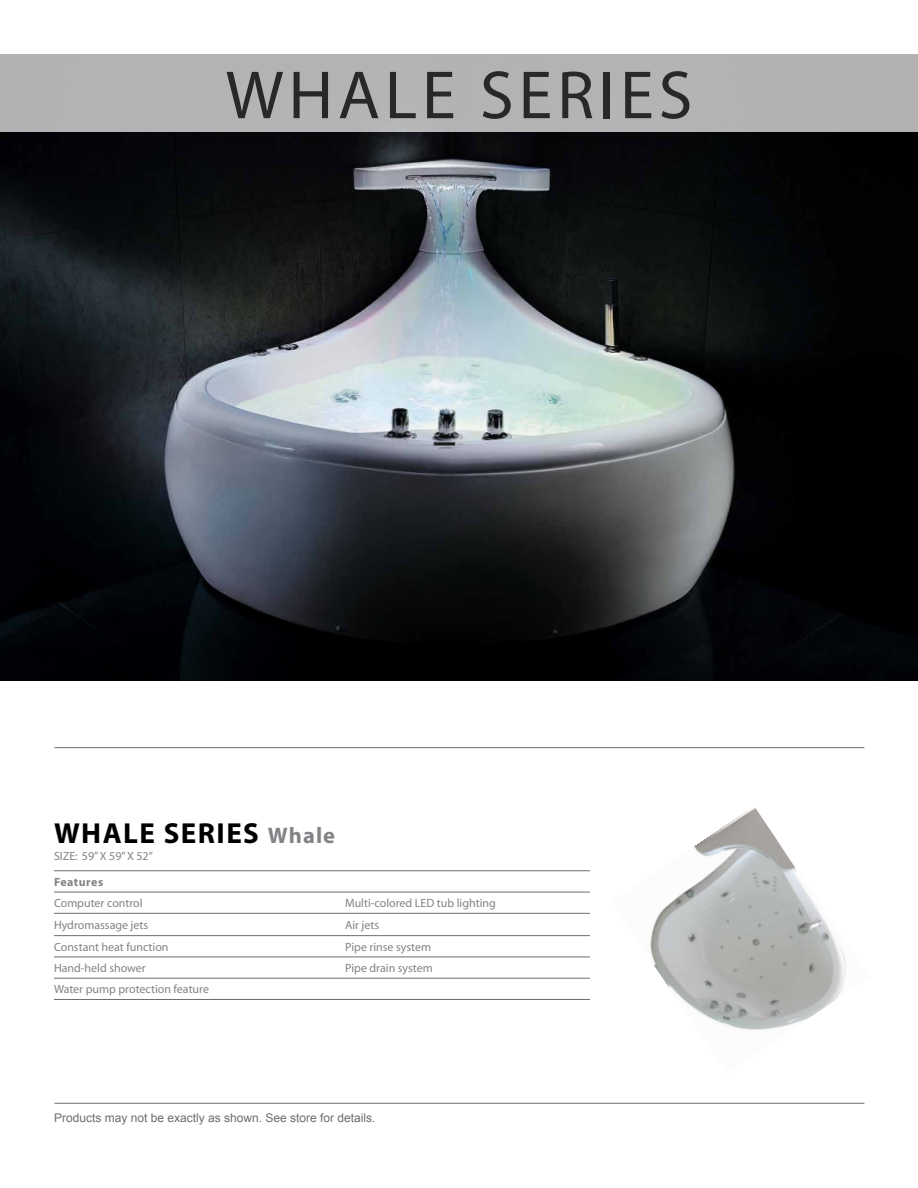
<style>
.page{position:relative;width:918px;height:1188px;background:#fff}
.page>*{position:absolute;margin:0;border:0;box-sizing:border-box;transform-origin:0 0}
.t1{font:68.7px "Myriad";letter-spacing:.07em;color:#292829}
.t2{font:700 29.1px "Myriad";letter-spacing:.05em;color:#000}
.t3{font:12px "Myriad";color:#818386}
.t4{font:12px "Arial";color:#6d6e71}
.t5{font:700 12px "Myriad";letter-spacing:.04em;color:#818386}
.s1{font-size:22.5px;color:#818386}
</style>
<div class="page">
<img style="left:0;top:132px;width:918px;height:549px">
<img style="left:649px;top:808px;width:197px;height:222px">
<div style="left:0;top:53px;width:918px;height:79px;background:#b3b3b3"></div>
<hr style="left:54px;top:747px;width:810px;height:1px;background:#6d6e71">
<hr style="left:54px;top:1103px;width:810px;height:1px;background:#6d6e71">
<hr style="left:54px;top:871px;width:268px;height:1px;background:#6d6e71">
<hr style="left:322px;top:871px;width:268px;height:1px;background:#6d6e71">
<hr style="left:54px;top:892px;width:268px;height:1px;background:#6d6e71">
<hr style="left:322px;top:892px;width:268px;height:1px;background:#6d6e71">
<hr style="left:54px;top:913px;width:268px;height:1px;background:#6d6e71">
<hr style="left:322px;top:913px;width:268px;height:1px;background:#6d6e71">
<hr style="left:54px;top:935px;width:268px;height:1px;background:#6d6e71">
<hr style="left:322px;top:935px;width:268px;height:1px;background:#6d6e71">
<hr style="left:54px;top:957px;width:268px;height:1px;background:#6d6e71">
<hr style="left:322px;top:957px;width:268px;height:1px;background:#6d6e71">
<hr style="left:54px;top:978px;width:268px;height:1px;background:#6d6e71">
<hr style="left:322px;top:978px;width:268px;height:1px;background:#6d6e71">
<hr style="left:54px;top:999px;width:268px;height:1px;background:#6d6e71">
<hr style="left:322px;top:999px;width:268px;height:1px;background:#6d6e71">
<h1 class="t1" style="left:226px;top:61px;width:468px">WHALE SERIES</h1>
<h2 class="t2" style="left:54px;top:818px;width:283px">WHALE SERIES <span class="s1">Whale</span></h2>
<p class="t3" style="left:54px;top:850px;width:100px">SIZE: 59” X 59” X 52”</p>
<p class="t5" style="left:54px;top:876px;width:51px">Features</p>
<p class="t3" style="left:54px;top:897px;width:90px">Computer control</p>
<p class="t3" style="left:345px;top:897px;width:152px">Multi-colored LED tub lighting</p>
<p class="t3" style="left:54px;top:919px;width:96px">Hydromassage jets</p>
<p class="t3" style="left:345px;top:919px;width:36px">Air jets</p>
<p class="t3" style="left:54px;top:941px;width:116px">Constant heat function</p>
<p class="t3" style="left:345px;top:941px;width:88px">Pipe rinse system</p>
<p class="t3" style="left:54px;top:962px;width:93px">Hand-held shower</p>
<p class="t3" style="left:345px;top:962px;width:89px">Pipe drain system</p>
<p class="t3" style="left:54px;top:983px;width:157px">Water pump protection feature</p>
<p class="t4" style="left:54px;top:1111px;width:323px">Products may not be exactly as shown. See store for details.</p>
</div>
